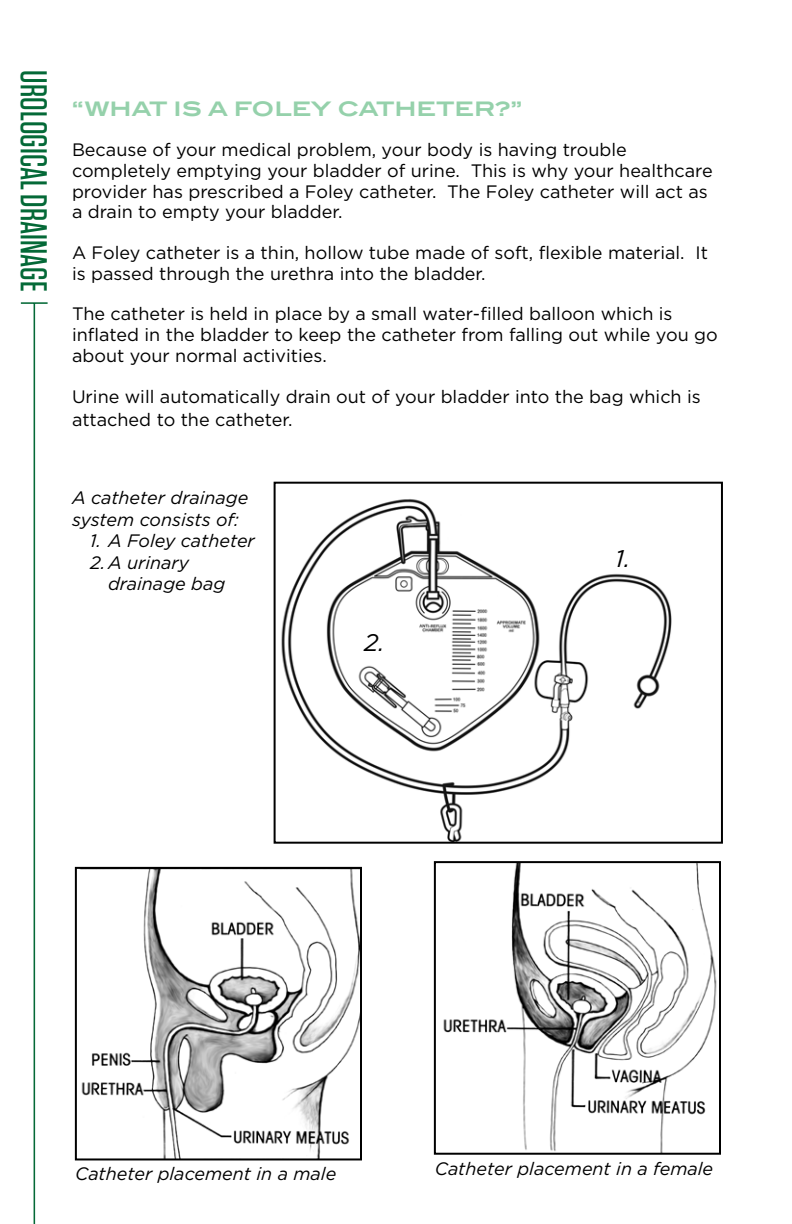
<style>
.page{position:relative;width:792px;height:1224px;background:#fff}
.page>*{position:absolute;margin:0;border:0;box-sizing:border-box;transform-origin:0 0}
.t1{font:500 37.4px "Tungsten";color:#046937}
.t2{font:italic 24px "Gotham";color:#000}
.t3{font:700 20px "Blair ITC Std";letter-spacing:-.015em;color:#95d1ab}
.t4{font:18px/20.6px "Gotham";color:#000}
.t5{font:italic 18px/21.6px "Gotham";color:#000}
</style>
<div class="page">
<hr style="left:21px;top:302px;width:27px;height:2px;background:#046937">
<hr style="left:34px;top:304px;width:1px;height:920px;background:#046937">
<img style="left:281px;top:499px;width:391px;height:342px">
<div style="left:274px;top:482px;width:449px;height:362px;border:2px solid #000"></div>
<img style="left:81px;top:870px;width:278px;height:287px">
<div style="left:75px;top:867px;width:287px;height:293px;border:2px solid #000"></div>
<img style="left:443px;top:864px;width:274px;height:288px">
<div style="left:434px;top:861px;width:287px;height:294px;border:2px solid #000"></div>
<h1 class="t1" style="left:53px;top:70px;width:223px;rotate:90deg">UROLOGICAL DRAINAGE</h1>
<p class="t3" style="left:72px;top:96px;width:452px">“WHAT IS A FOLEY CATHETER?”</p>
<p class="t4" style="left:72px;top:139px;width:642px">Because of your medical problem, your body is having trouble completely emptying your bladder of urine. This is why your healthcare provider has prescribed a Foley catheter. The Foley catheter will act as a drain to empty your bladder.</p>
<p class="t4" style="left:72px;top:242px;width:638px">A Foley catheter is a thin, hollow tube made of soft, flexible material. It is passed through the urethra into the bladder.</p>
<p class="t4" style="left:72px;top:303px;width:647px">The catheter is held in place by a small water-filled balloon which is inflated in the bladder to keep the catheter from falling out while you go about your normal activities.</p>
<p class="t4" style="left:72px;top:384px;width:630px;line-height:23px">Urine will automatically drain out of your bladder into the bag which is attached to the catheter.</p>
<p class="t5" style="left:72px;top:487px;width:178px">A catheter drainage system consists of:</p>
<p class="t5" style="left:90px;top:530px;width:166px">1. A Foley catheter</p>
<p class="t5" style="left:90px;top:552px;width:101px">2.A urinary</p>
<p class="t5" style="left:108px;top:573px;width:119px">drainage bag</p>
<h2 class="t2" style="left:364px;top:630px;width:22px">2.</h2>
<h2 class="t2" style="left:616px;top:545px;width:16px">1.</h2>
<p class="t5" style="left:75px;top:1163px;width:263px">Catheter placement in a male</p>
<p class="t5" style="left:435px;top:1158px;width:280px">Catheter placement in a female</p>
</div>
